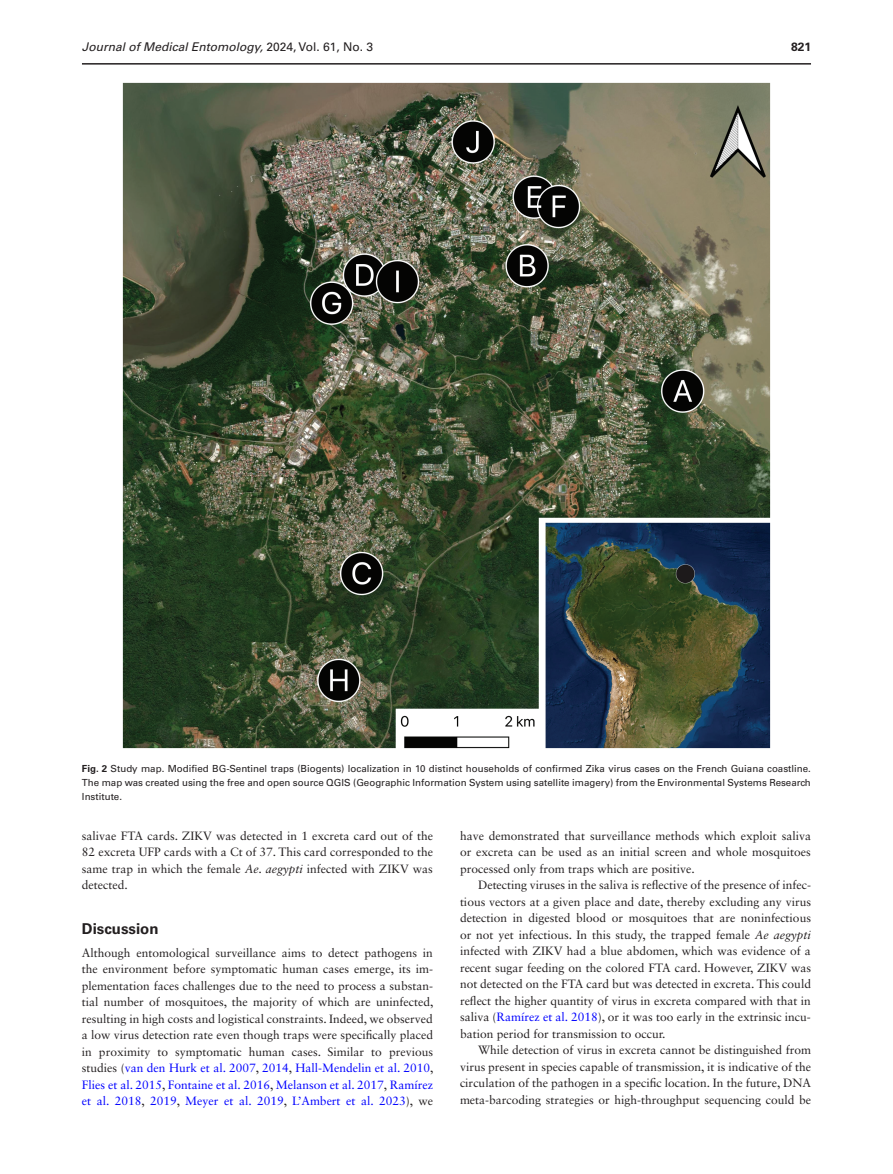
<style>
.page{position:relative;width:893px;height:1174px;background:#fff}
.page>*{position:absolute;margin:0;border:0;box-sizing:border-box;transform-origin:0 0}
.t1{font:700 15px "Univers LT Std";color:#231f20}
.t2{font:12px/16.5px "Sabon LT Std";color:#231f20;text-align:justify}
.t3{font:italic 12px "Univers LT Std";color:#231f20}
.t4{font:700 12px "Univers LT Std";color:#231f20}
.t5{font:9.75px/14.2px "Univers LT Std";color:#231f20;text-align:justify}
.s1{font-style:normal}
.s2{font-weight:700}
.s3{font-style:italic}
.s4{color:#00f}
</style>
<div class="page">
<hr style="left:82px;top:63px;width:729px;height:2px;background:#231f20">
<img style="left:122px;top:82px;width:648px;height:666px">
<p class="t3" style="left:82px;top:40px;width:293px">Journal of Medical Entomology, <span class="s1">2024, Vol. 61, No. 3</span></p>
<p class="t4" style="left:791px;top:40px;width:22px">821</p>
<p class="t5" style="left:82px;top:761px;width:731px"><span class="s2">Fig. 2</span> Study map. Modified BG-Sentinel traps (Biogents) localization in 10 distinct households of confirmed Zika virus cases on the French Guiana coastline.<br>The map was created using the free and open source QGIS (Geographic Information System using satellite imagery) from the Environmental Systems Research Institute.</p>
<p class="t2" style="left:82px;top:827px;width:353px">salivae FTA cards. ZIKV was detected in 1 excreta card out of the 82 excreta UFP cards with a Ct of 37. This card corresponded to the same trap in which the female <span class="s3">Ae. aegypti</span> infected with ZIKV was detected.</p>
<p class="t1" style="left:82px;top:920px;width:78px">Discussion</p>
<p class="t2" style="left:82px;top:944px;width:353px">Although entomological surveillance aims to detect pathogens in the environment before symptomatic human cases emerge, its im&shy;plementation faces challenges due to the need to process a substan&shy;tial number of mosquitoes, the majority of which are uninfected, resulting in high costs and logistical constraints. Indeed, we observed a low virus detection rate even though traps were specifically placed in proximity to symptomatic human cases. Similar to previous studies (<span class="s4">van den Hurk et al. 2007</span>, <span class="s4">2014</span>, <span class="s4">Hall-Mendelin et al. 2010</span>, <span class="s4">Flies et al. 2015</span>, <span class="s4">Fontaine et al. 2016</span>, <span class="s4">Melanson et al. 2017</span>, <span class="s4">Ramírez et al. 2018</span>, <span class="s4">2019</span>, <span class="s4">Meyer et al. 2019</span>, <span class="s4">L’Ambert et al. 2023</span>), we</p>
<p class="t2" style="left:460px;top:827px;width:353px">have demonstrated that surveillance methods which exploit saliva or excreta can be used as an initial screen and whole mosquitoes processed only from traps which are positive.</p>
<p class="t2" style="left:460px;top:876px;width:353px;text-indent:18px">Detecting viruses in the saliva is reflective of the presence of infec&shy;tious vectors at a given place and date, thereby excluding any virus detection in digested blood or mosquitoes that are noninfectious or not yet infectious. In this study, the trapped female <span class="s3">Ae aegypti </span>infected with ZIKV had a blue abdomen, which was evidence of a recent sugar feeding on the colored FTA card. However, ZIKV was not detected on the FTA card but was detected in excreta. This could reflect the higher quantity of virus in excreta compared with that in saliva (<span class="s4">Ramírez et al. 2018</span>), or it was too early in the extrinsic incu&shy;bation period for transmission to occur.</p>
<p class="t2" style="left:460px;top:1041px;width:353px;text-indent:18px">While detection of virus in excreta cannot be distinguished from virus present in species capable of transmission, it is indicative of the circulation of the pathogen in a specific location. In the future, DNA meta-barcoding strategies or high-throughput sequencing could be</p>
</div>
